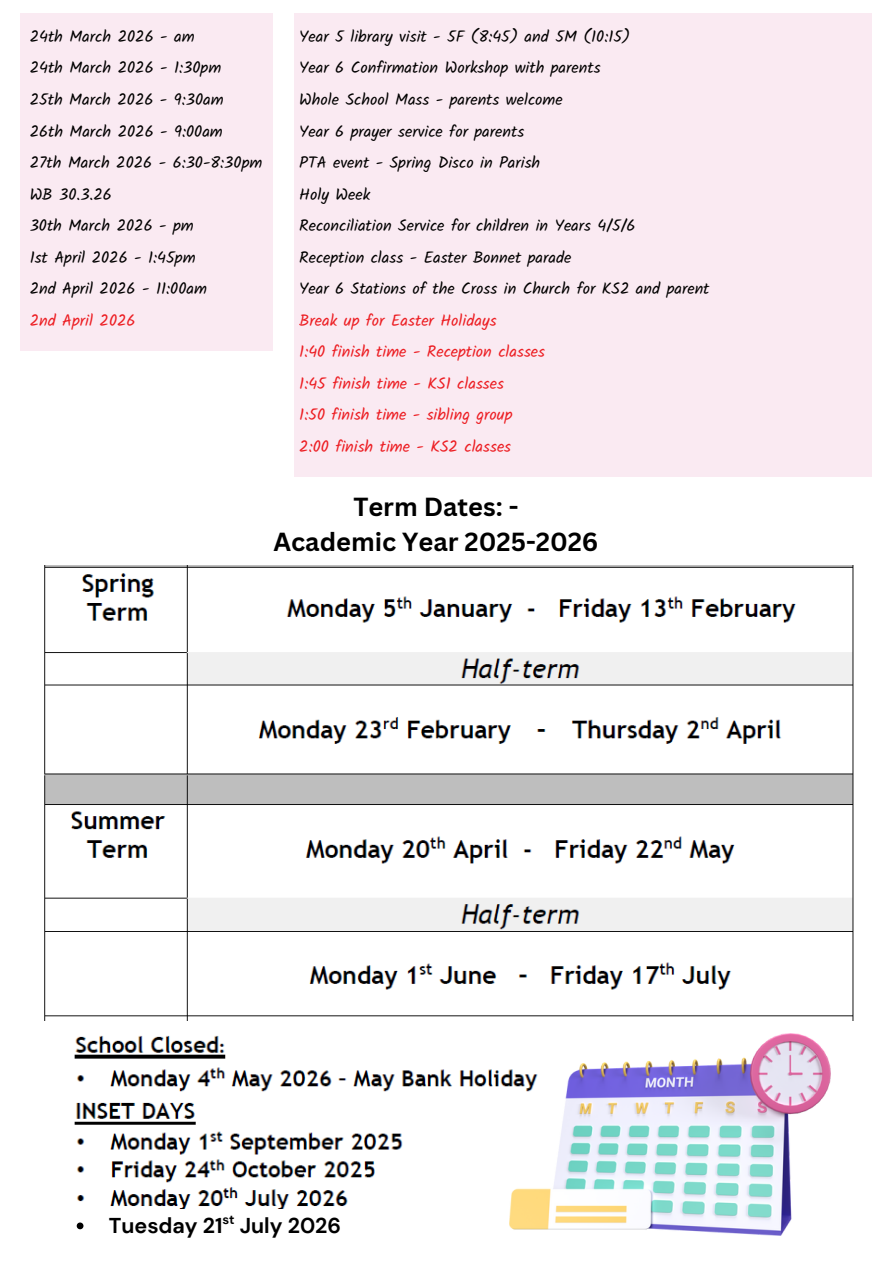
<style>
.page{position:relative;width:894px;height:1264px;background:#fff}
.page>*{position:absolute;margin:0;border:0;box-sizing:border-box;transform-origin:0 0}
.t1{font:700 25.5px/35px "Canva Sans";color:#000;text-align:center}
.t2{font:700 21.45px "DM Sans";color:#000}
.t3{font:16.2px/31.5px "Kalam";color:#000}
.t4{font:16.2px/31.5px "Kalam";color:#ed1f24}
.t5{font:700 12.9px "DM Sans";color:#000}
</style>
<div class="page">
<div style="left:20px;top:13px;width:252px;height:337px;background:#faeaf2"></div>
<div style="left:294px;top:13px;width:577px;height:463px;background:#faeaf2"></div>
<img style="left:44px;top:566px;width:810px;height:454px">
<img style="left:74px;top:1035px;width:435px;height:173px">
<svg style="left:77px;top:1222px;width:6px;height:7px"></svg>
<img style="left:509px;top:1033px;width:321px;height:202px">
<p class="t3" style="left:30px;top:21px;width:234px">24th March 2026 - am<br>24th March 2026 - 1:30pm<br>25th March 2026 - 9:30am<br>26th March 2026 - 9:00am<br>27th March 2026 - 6:30-8:30pm<br>WB 30.3.26<br>30th March 2026 - pm<br>1st April 2026 - 1:45pm<br>2nd April 2026 - 11:00am</p>
<p class="t4" style="left:30px;top:304px;width:107px">2nd April 2026</p>
<p class="t3" style="left:299px;top:21px;width:411px">Year 5 library visit - 5F (8:45) and 5M (10:15)<br>Year 6 Confirmation Workshop with parents<br>Whole School Mass - parents welcome<br>Year 6 prayer service for parents<br>PTA event - Spring Disco in Parish<br>Holy Week<br>Reconciliation Service for children in Years 4/5/6<br>Reception class - Easter Bonnet parade<br>Year 6 Stations of the Cross in Church for KS2 and parent</p>
<p class="t4" style="left:299px;top:304px;width:247px">Break up for Easter Holidays<br>1:40 finish time - Reception classes<br>1:45 finish time - KS1 classes<br>1:50 finish time - sibling group<br>2:00 finish time - KS2 classes</p>
<h1 class="t1" style="left:273px;top:488px;width:326px">Term Dates: -<br>Academic Year 2025-2026</h1>
<p class="t5" style="left:222px;top:1210px;width:14px">st</p>
<h2 class="t2" style="left:109px;top:1211px;width:234px">Tuesday 21 July 2026</h2>
</div>
